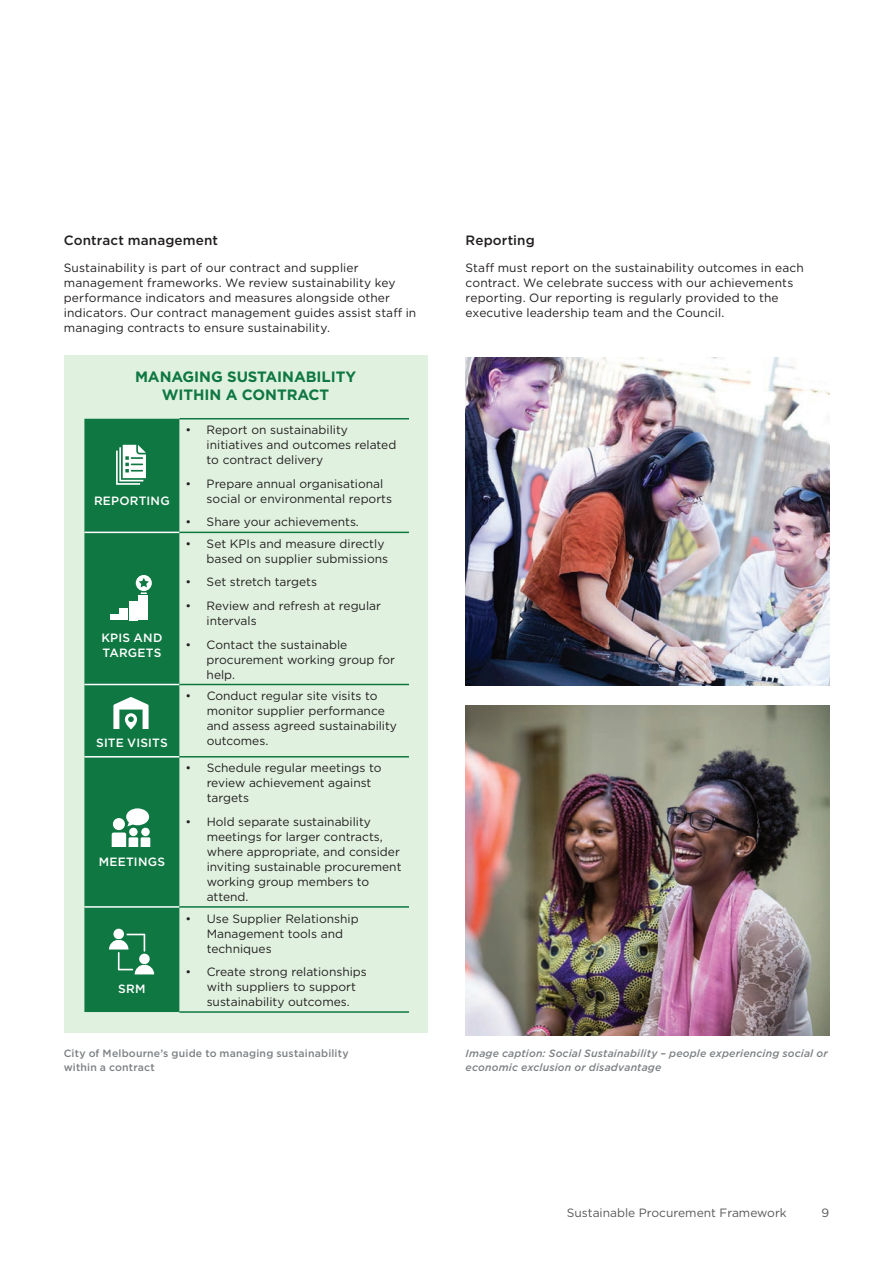
<style>
.page{position:relative;width:893px;height:1263px;background:#fff}
.page>*{position:absolute;margin:0;border:0;box-sizing:border-box;transform-origin:0 0}
.t1{font:700 15px/18px "Gotham";letter-spacing:-.005em;color:#0f7742;text-align:center}
.t2{font:500 13.5px "Gotham";letter-spacing:.01em;color:#231f20}
.t3{font:12px/15px "Gotham";color:#231f20}
.t4{font:500 12px/15px "Gotham";letter-spacing:.02em;color:#fff}
.t5{font:12px "Gotham";color:#57585a}
.t6{font:italic 500 10.5px/13.5px "Gotham";letter-spacing:.015em;color:#7d8184}
.t7{font:500 10.5px/13.5px "Gotham";letter-spacing:.015em;color:#7d8184}
</style>
<div class="page">
<div style="left:64px;top:355px;width:363px;height:678px;background:#e0f2df"></div>
<div style="left:84px;top:419px;width:95px;height:593px;background:#0f7742"></div>
<hr style="left:84px;top:532px;width:95px;height:1px;background:#fff">
<hr style="left:84px;top:684px;width:95px;height:1px;background:#fff">
<hr style="left:84px;top:756px;width:95px;height:1px;background:#fff">
<hr style="left:84px;top:906px;width:95px;height:2px;background:#fff">
<hr style="left:179px;top:418px;width:230px;height:1px;background:#0f7742">
<hr style="left:179px;top:532px;width:230px;height:1px;background:#0f7742">
<hr style="left:179px;top:684px;width:230px;height:1px;background:#0f7742">
<hr style="left:179px;top:756px;width:230px;height:1px;background:#0f7742">
<hr style="left:179px;top:906px;width:230px;height:2px;background:#0f7742">
<hr style="left:179px;top:1011px;width:230px;height:2px;background:#0f7742">
<svg style="left:116px;top:445px;width:30px;height:40px"></svg>
<div style="left:129px;top:601px;width:8px;height:19px;background:#fff"></div>
<div style="left:120px;top:609px;width:8px;height:11px;background:#fff"></div>
<div style="left:110px;top:614px;width:8px;height:6px;background:#fff"></div>
<div style="left:139px;top:595px;width:9px;height:25px;background:#fff"></div>
<svg style="left:136px;top:575px;width:16px;height:19px"></svg>
<svg style="left:112px;top:808px;width:38px;height:39px"></svg>
<svg style="left:113px;top:697px;width:36px;height:32px"></svg>
<svg style="left:109px;top:929px;width:45px;height:45px;background:#529d77"></svg>
<img style="left:466px;top:706px;width:363px;height:329px">
<img style="left:466px;top:357px;width:363px;height:328px">
<p class="t2" style="left:64px;top:231px;width:156px">Contract management</p>
<p class="t3" style="left:64px;top:260px;width:354px">Sustainability is part of our contract and supplier management frameworks. We review sustainability key performance indicators and measures alongside other indicators. Our contract management guides assist staff in managing contracts to ensure sustainability.</p>
<p class="t1" style="left:135px;top:368px;width:223px">MANAGING SUSTAINABILITY<br>WITHIN A CONTRACT</p>
<p class="t4" style="left:94px;top:493px;width:77px">REPORTING</p>
<p class="t4" style="left:101px;top:630px;width:63px">KPIS AND<br>TARGETS</p>
<p class="t4" style="left:96px;top:735px;width:73px">SITE VISITS</p>
<p class="t4" style="left:99px;top:854px;width:68px">MEETINGS</p>
<p class="t4" style="left:118px;top:981px;width:29px">SRM</p>
<p class="t3" style="left:207px;top:422px;width:191px;text-indent:-21px">• Report on sustainability initiatives and outcomes related to contract delivery</p>
<p class="t3" style="left:207px;top:476px;width:187px;text-indent:-21px">• Prepare annual organisational social or environmental reports</p>
<p class="t3" style="left:185px;top:514px;width:175px">• Share your achievements.</p>
<p class="t3" style="left:207px;top:536px;width:183px;text-indent:-21px">• Set KPIs and measure directly based on supplier submissions</p>
<p class="t3" style="left:185px;top:574px;width:133px">• Set stretch targets</p>
<p class="t3" style="left:207px;top:598px;width:176px;text-indent:-21px">• Review and refresh at regular intervals</p>
<p class="t3" style="left:207px;top:636px;width:190px;text-indent:-21px">• Contact the sustainable procurement working group for help.</p>
<p class="t3" style="left:207px;top:688px;width:192px;text-indent:-21px">• Conduct regular site visits to monitor supplier performance and assess agreed sustainability outcomes.</p>
<p class="t3" style="left:207px;top:760px;width:176px;text-indent:-21px">• Schedule regular meetings to review achievement against targets</p>
<p class="t3" style="left:207px;top:814px;width:196px;text-indent:-21px">• Hold separate sustainability meetings for larger contracts, where appropriate, and consider inviting sustainable procurement working group members to attend.</p>
<p class="t3" style="left:207px;top:910px;width:154px;text-indent:-21px">• Use Supplier Relationship<br>Management tools and techniques</p>
<p class="t3" style="left:207px;top:964px;width:162px;text-indent:-21px">• Create strong relationships with suppliers to support sustainability outcomes.</p>
<p class="t2" style="left:466px;top:231px;width:71px">Reporting</p>
<p class="t3" style="left:466px;top:260px;width:340px">Staff must report on the sustainability outcomes in each contract. We celebrate success with our achievements reporting. Our reporting is regularly provided to the executive leadership team and the Council.</p>
<p class="t7" style="left:64px;top:1046px;width:286px">City of Melbourne’s guide to managing sustainability within a contract</p>
<p class="t6" style="left:466px;top:1046px;width:363px">Image caption: Social Sustainability – people experiencing social or economic exclusion or disadvantage</p>
<p class="t5" style="left:567px;top:1205px;width:221px">Sustainable Procurement Framework</p>
<p class="t5" style="left:821px;top:1205px;width:9px">9</p>
</div>
